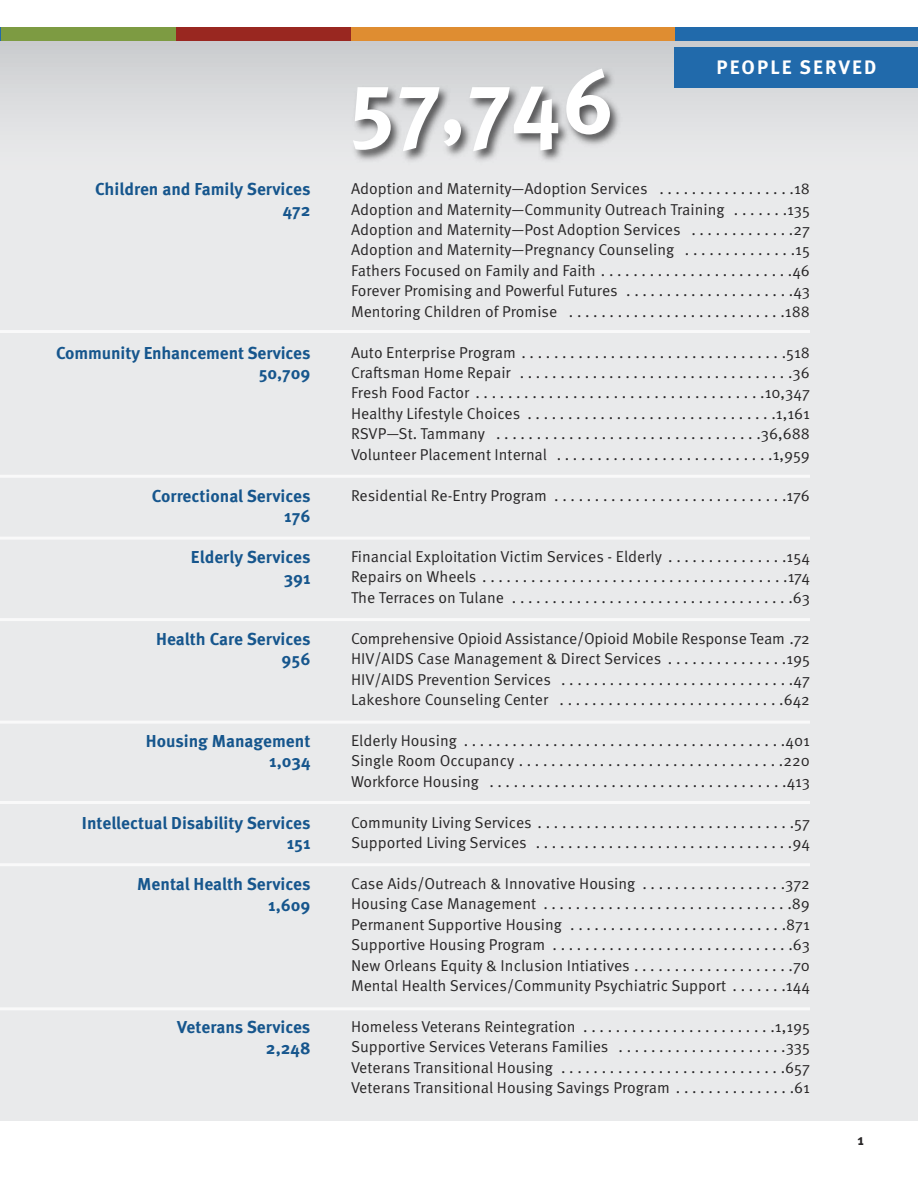
<style>
.page{position:relative;width:918px;height:1188px;background:#fff}
.page>*{position:absolute;margin:0;border:0;box-sizing:border-box;transform-origin:0 0}
.t1{font:700 90px "Meta Pro";color:#fff}
.t2{font:700 19.5px "Meta Pro";letter-spacing:.11em;color:#fff}
.t3{font:700 17.25px "Meta Pro";color:#16568d}
.t4{font:15.75px "Meta Pro Norm";color:#272526}
.t5{font:700 15px "Meta Pro";color:#272526}
</style>
<div class="page">
<div style="left:0;top:34px;width:918px;height:1086px;background:#e9eaeb"></div>
<img style="left:307px;top:43px;width:409px;height:118px">
<hr style="left:0;top:330px;width:810px;height:3px;background:#fff">
<hr style="left:0;top:475px;width:810px;height:3px;background:#fff">
<hr style="left:0;top:537px;width:810px;height:3px;background:#fff">
<hr style="left:0;top:618px;width:810px;height:3px;background:#fff">
<hr style="left:0;top:721px;width:810px;height:3px;background:#fff">
<hr style="left:0;top:801px;width:810px;height:3px;background:#fff">
<hr style="left:0;top:863px;width:810px;height:3px;background:#fff">
<hr style="left:0;top:1007px;width:810px;height:3px;background:#fff">
<div style="left:176px;top:27px;width:195px;height:13px;background:#992720"></div>
<div style="left:351px;top:27px;width:330px;height:13px;background:#df8d31"></div>
<div style="left:0;top:27px;width:176px;height:13px;background:#7d9b42"></div>
<div style="left:675px;top:47px;width:243px;height:41px;background:#216aab"></div>
<div style="left:675px;top:27px;width:243px;height:13px;background:#216aab"></div>
<p class="t3" style="left:95px;top:183px;width:217px">Children and Family Services</p>
<p class="t3" style="left:283px;top:203px;width:29px">472</p>
<p class="t3" style="left:56px;top:346px;width:256px">Community Enhancement Services</p>
<p class="t3" style="left:259px;top:367px;width:53px">50,709</p>
<p class="t3" style="left:152px;top:489px;width:160px">Correctional Services</p>
<p class="t3" style="left:284px;top:510px;width:28px">176</p>
<p class="t3" style="left:191px;top:551px;width:121px">Elderly Services</p>
<p class="t3" style="left:284px;top:571px;width:28px">391</p>
<p class="t3" style="left:156px;top:633px;width:156px">Health Care Services</p>
<p class="t3" style="left:282px;top:653px;width:30px">956</p>
<p class="t3" style="left:146px;top:735px;width:166px">Housing Management</p>
<p class="t3" style="left:269px;top:755px;width:43px">1,034</p>
<p class="t3" style="left:82px;top:816px;width:230px">Intellectual Disability Services</p>
<p class="t3" style="left:287px;top:837px;width:25px">151</p>
<p class="t3" style="left:137px;top:878px;width:175px">Mental Health Services</p>
<p class="t3" style="left:268px;top:898px;width:44px">1,609</p>
<p class="t3" style="left:177px;top:1021px;width:135px">Veterans Services</p>
<p class="t3" style="left:266px;top:1041px;width:46px">2,248</p>
<p class="t1" style="left:349px;top:69px;width:267px">57,746</p>
<p class="t2" style="left:717px;top:60px;width:161px">PEOPLE SERVED</p>
<p class="t4" style="left:351px;top:183px;width:460px">Adoption and Maternity—Adoption Services . . . . . . . . . . . . . . . . .18</p>
<p class="t4" style="left:351px;top:203px;width:461px">Adoption and Maternity—Community Outreach Training . . . . . . .135</p>
<p class="t4" style="left:351px;top:223px;width:460px">Adoption and Maternity—Post Adoption Services . . . . . . . . . . . . .27</p>
<p class="t4" style="left:351px;top:244px;width:460px">Adoption and Maternity—Pregnancy Counseling . . . . . . . . . . . . . .15</p>
<p class="t4" style="left:351px;top:264px;width:460px">Fathers Focused on Family and Faith . . . . . . . . . . . . . . . . . . . . . . . .46</p>
<p class="t4" style="left:351px;top:285px;width:460px">Forever Promising and Powerful Futures . . . . . . . . . . . . . . . . . . . . .43</p>
<p class="t4" style="left:351px;top:305px;width:460px">Mentoring Children of Promise . . . . . . . . . . . . . . . . . . . . . . . . . . .188</p>
<p class="t4" style="left:351px;top:346px;width:461px">Auto Enterprise Program . . . . . . . . . . . . . . . . . . . . . . . . . . . . . . . . .518</p>
<p class="t4" style="left:351px;top:367px;width:460px">Craftsman Home Repair . . . . . . . . . . . . . . . . . . . . . . . . . . . . . . . . . .36</p>
<p class="t4" style="left:351px;top:387px;width:460px">Fresh Food Factor . . . . . . . . . . . . . . . . . . . . . . . . . . . . . . . . . . . .10,347</p>
<p class="t4" style="left:351px;top:407px;width:460px">Healthy Lifestyle Choices . . . . . . . . . . . . . . . . . . . . . . . . . . . . . . .1,161</p>
<p class="t4" style="left:351px;top:428px;width:460px">RSVP—St. Tammany . . . . . . . . . . . . . . . . . . . . . . . . . . . . . . . . .36,688</p>
<p class="t4" style="left:351px;top:448px;width:460px">Volunteer Placement Internal . . . . . . . . . . . . . . . . . . . . . . . . . . .1,959</p>
<p class="t4" style="left:351px;top:489px;width:460px">Residential Re-Entry Program . . . . . . . . . . . . . . . . . . . . . . . . . . . . .176</p>
<p class="t4" style="left:351px;top:550px;width:460px">Financial Exploitation Victim Services - Elderly . . . . . . . . . . . . . . .154</p>
<p class="t4" style="left:351px;top:571px;width:460px">Repairs on Wheels . . . . . . . . . . . . . . . . . . . . . . . . . . . . . . . . . . . . . .174</p>
<p class="t4" style="left:351px;top:591px;width:460px">The Terraces on Tulane . . . . . . . . . . . . . . . . . . . . . . . . . . . . . . . . . . .63</p>
<p class="t4" style="left:351px;top:632px;width:461px">Comprehensive Opioid Assistance/Opioid Mobile Response Team .72</p>
<p class="t4" style="left:351px;top:653px;width:460px">HIV/AIDS Case Management &amp; Direct Services . . . . . . . . . . . . . . .195</p>
<p class="t4" style="left:351px;top:673px;width:460px">HIV/AIDS Prevention Services . . . . . . . . . . . . . . . . . . . . . . . . . . . . .47</p>
<p class="t4" style="left:351px;top:694px;width:461px">Lakeshore Counseling Center . . . . . . . . . . . . . . . . . . . . . . . . . . . .642</p>
<p class="t4" style="left:351px;top:734px;width:460px">Elderly Housing . . . . . . . . . . . . . . . . . . . . . . . . . . . . . . . . . . . . . . . .401</p>
<p class="t4" style="left:351px;top:755px;width:460px">Single Room Occupancy . . . . . . . . . . . . . . . . . . . . . . . . . . . . . . . . .220</p>
<p class="t4" style="left:351px;top:775px;width:460px">Workforce Housing . . . . . . . . . . . . . . . . . . . . . . . . . . . . . . . . . . . . .413</p>
<p class="t4" style="left:351px;top:816px;width:460px">Community Living Services . . . . . . . . . . . . . . . . . . . . . . . . . . . . . . . .57</p>
<p class="t4" style="left:351px;top:837px;width:460px">Supported Living Services . . . . . . . . . . . . . . . . . . . . . . . . . . . . . . . .94</p>
<p class="t4" style="left:351px;top:877px;width:460px">Case Aids/Outreach &amp; Innovative Housing . . . . . . . . . . . . . . . . . .372</p>
<p class="t4" style="left:351px;top:898px;width:460px">Housing Case Management . . . . . . . . . . . . . . . . . . . . . . . . . . . . . . .89</p>
<p class="t4" style="left:351px;top:918px;width:460px">Permanent Supportive Housing . . . . . . . . . . . . . . . . . . . . . . . . . . .871</p>
<p class="t4" style="left:351px;top:939px;width:460px">Supportive Housing Program . . . . . . . . . . . . . . . . . . . . . . . . . . . . . .63</p>
<p class="t4" style="left:351px;top:959px;width:460px">New Orleans Equity &amp; Inclusion Intiatives . . . . . . . . . . . . . . . . . . . .70</p>
<p class="t4" style="left:351px;top:980px;width:460px">Mental Health Services/Community Psychiatric Support . . . . . . .144</p>
<p class="t4" style="left:351px;top:1021px;width:460px">Homeless Veterans Reintegration . . . . . . . . . . . . . . . . . . . . . . . .1,195</p>
<p class="t4" style="left:351px;top:1041px;width:461px">Supportive Services Veterans Families . . . . . . . . . . . . . . . . . . . . .335</p>
<p class="t4" style="left:351px;top:1061px;width:461px">Veterans Transitional Housing . . . . . . . . . . . . . . . . . . . . . . . . . . . .657</p>
<p class="t4" style="left:351px;top:1082px;width:460px">Veterans Transitional Housing Savings Program . . . . . . . . . . . . . . .61</p>
<p class="t5" style="left:858px;top:1135px;width:8px">1</p>
</div>
